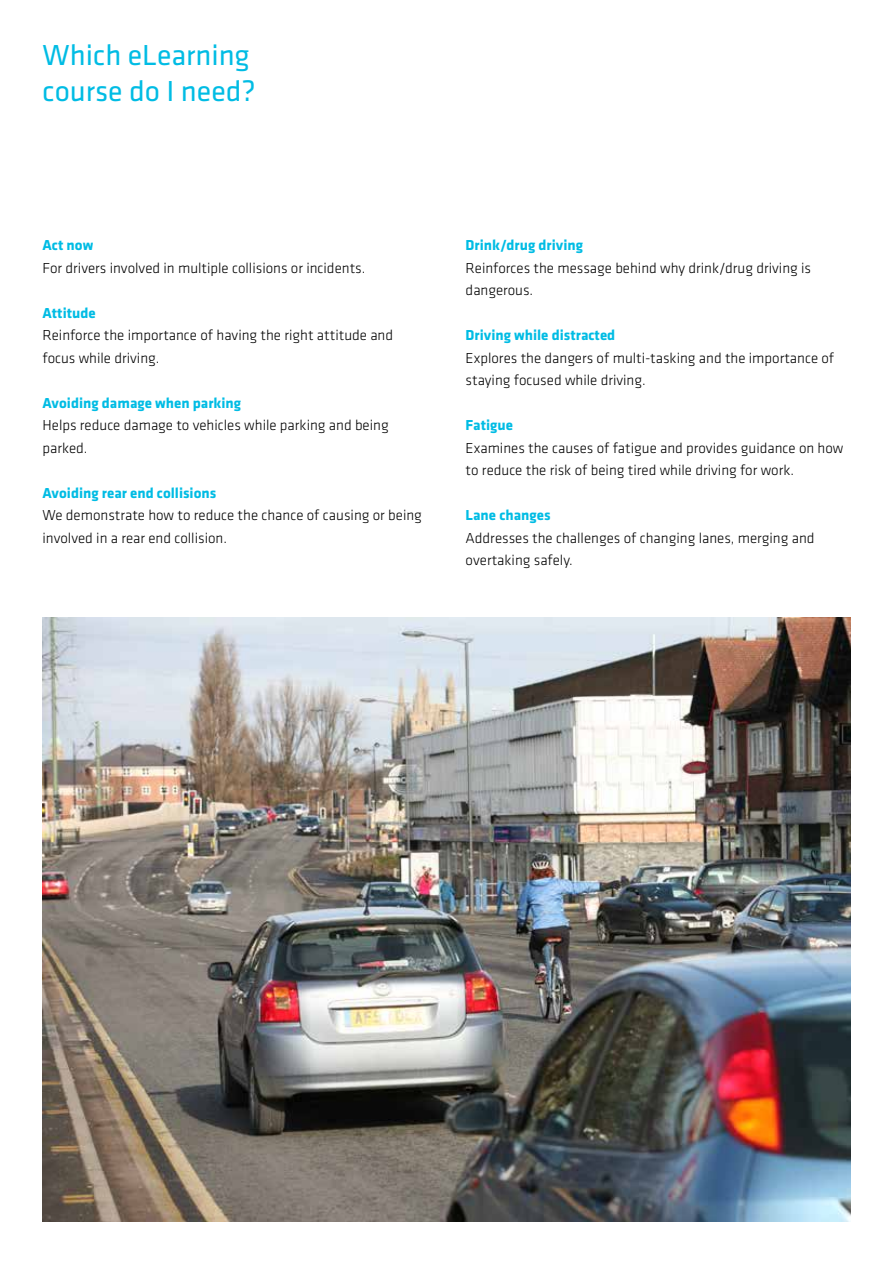
<style>
.page{position:relative;width:893px;height:1263px;background:#fff}
.page>*{position:absolute;margin:0;border:0;box-sizing:border-box;transform-origin:0 0}
.t1{font:30px/36px "Klavika";color:#00bce4}
.t2{font:300 15px/22.5px "Klavika";color:#000}
.t3{font:700 15px "Klavika";color:#00bce4}
</style>
<div class="page">
<img style="left:43px;top:618px;width:807px;height:603px">
<h1 class="t1" style="left:43px;top:36px;width:215px">Which eLearning course do I need?</h1>
<p class="t3" style="left:43px;top:235px;width:52px">Act now</p>
<p class="t2" style="left:43px;top:257px;width:324px">For drivers involved in multiple collisions or incidents.</p>
<p class="t3" style="left:43px;top:302px;width:55px">Attitude</p>
<p class="t2" style="left:43px;top:324px;width:352px">Reinforce the importance of having the right attitude and focus while driving.</p>
<p class="t3" style="left:43px;top:392px;width:200px">Avoiding damage when parking</p>
<p class="t2" style="left:43px;top:414px;width:348px">Helps reduce damage to vehicles while parking and being parked.</p>
<p class="t3" style="left:43px;top:482px;width:175px">Avoiding rear end collisions</p>
<p class="t2" style="left:43px;top:504px;width:381px">We demonstrate how to reduce the chance of causing or being involved in a rear end collision.</p>
<p class="t3" style="left:466px;top:235px;width:119px">Drink/drug driving</p>
<p class="t2" style="left:466px;top:257px;width:347px">Reinforces the message behind why drink/drug driving is dangerous.</p>
<p class="t3" style="left:466px;top:325px;width:151px">Driving while distracted</p>
<p class="t2" style="left:466px;top:347px;width:370px">Explores the dangers of multi-tasking and the importance of staying focused while driving.</p>
<p class="t3" style="left:466px;top:415px;width:49px">Fatigue</p>
<p class="t2" style="left:466px;top:437px;width:379px">Examines the causes of fatigue and provides guidance on how to reduce the risk of being tired while driving for work.</p>
<p class="t3" style="left:466px;top:505px;width:86px">Lane changes</p>
<p class="t2" style="left:466px;top:527px;width:350px">Addresses the challenges of changing lanes, merging and overtaking safely.</p>
</div>
